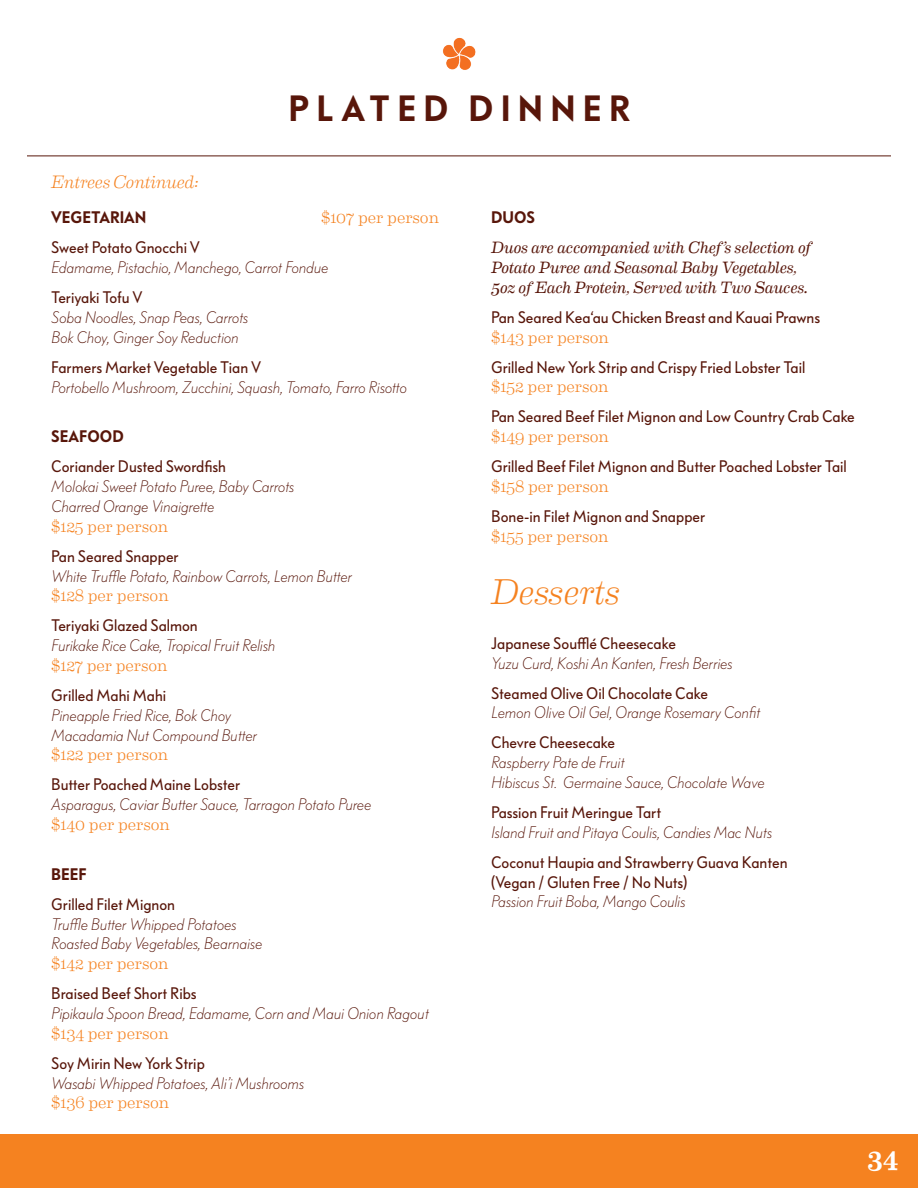
<style>
.page{position:relative;width:918px;height:1188px;background:#fff}
.page>*{position:absolute;margin:0;border:0;box-sizing:border-box;transform-origin:0 0}
.t1{font:600 36px "Bauer Grotesk Pro";letter-spacing:.2em;color:#58160a}
.t2{font:italic 300 36px "Eames Century Modern";letter-spacing:-.025em;color:#f58220}
.t3{font:500 27px "Eames Century Modern";color:#fff}
.t4{font:italic 300 18px "Eames Century Modern";letter-spacing:-.015em;color:#f58220}
.t5{font:italic 300 16.5px/19.8px "Bauer Grotesk Pro";color:#58160a}
.t6{font:16.5px "Bauer Grotesk Pro";color:#58160a}
.t7{font:300 16.5px "Eames Century Modern";letter-spacing:-.005em;color:#f58220}
.t8{font:italic 16.5px/30px "Eames Century Modern";letter-spacing:-.005em;color:#58160a}
.t9{font:600 16.5px "Bauer Grotesk Pro";color:#58160a}
.s1{font-family:"Eames Century Modern";font-style:normal;color:#f58220}
.s2{font-family:"Bauer Grotesk Pro";font-weight:600;font-style:normal}
</style>
<div class="page">
<div style="left:1px;top:1135px;width:916px;height:52px;background:#f58220"></div>
<div style="left:0;top:1134px;width:918px;height:54px;border:2px solid #f58220"></div>
<img style="left:443px;top:37px;width:33px;height:33px">
<hr style="left:27px;top:156px;width:864px;height:1px;background:#58160a">
<p class="t1" style="left:288px;top:81px;width:343px">PLATED DINNER</p>
<p class="t4" style="left:51px;top:169px;width:149px">Entrees Continued:</p>
<p class="t9" style="left:51px;top:205px;width:97px">VEGETARIAN</p>
<p class="t7" style="left:321px;top:205px;width:119px">$107 per person</p>
<p class="t6" style="left:51px;top:235px;width:150px">Sweet Potato Gnocchi V</p>
<p class="t5" style="left:51px;top:257px;width:279px">Edamame, Pistachio, Manchego, Carrot Fondue</p>
<p class="t6" style="left:51px;top:285px;width:93px">Teriyaki Tofu V</p>
<p class="t5" style="left:51px;top:306px;width:198px">Soba Noodles, Snap Peas, Carrots<br>Bok Choy, Ginger Soy Reduction</p>
<p class="t6" style="left:51px;top:355px;width:211px">Farmers Market Vegetable Tian V</p>
<p class="t5" style="left:51px;top:376px;width:357px">Portobello Mushroom, Zucchini, Squash, Tomato, Farro Risotto</p>
<p class="t9" style="left:51px;top:424px;width:74px">SEAFOOD</p>
<p class="t6" style="left:51px;top:454px;width:176px">Coriander Dusted Swordfish</p>
<p class="t5" style="left:51px;top:476px;width:244px">Molokai Sweet Potato Puree, Baby Carrots<br>Charred Orange Vinaigrette<br><span class="s1">$125 per person</span></p>
<p class="t6" style="left:51px;top:544px;width:129px">Pan Seared Snapper</p>
<p class="t5" style="left:51px;top:565px;width:302px">White Truffle Potato, Rainbow Carrots, Lemon Butter</p>
<p class="t7" style="left:51px;top:583px;width:119px">$128 per person</p>
<p class="t6" style="left:51px;top:613px;width:148px">Teriyaki Glazed Salmon</p>
<p class="t5" style="left:51px;top:635px;width:225px">Furikake Rice Cake, Tropical Fruit Relish</p>
<p class="t7" style="left:51px;top:653px;width:118px">$127 per person</p>
<p class="t6" style="left:51px;top:683px;width:116px">Grilled Mahi Mahi</p>
<p class="t5" style="left:51px;top:704px;width:207px">Pineapple Fried Rice, Bok Choy<br>Macadamia Nut Compound Butter <span class="s1">$122 per person</span></p>
<p class="t6" style="left:51px;top:772px;width:190px">Butter Poached Maine Lobster</p>
<p class="t5" style="left:51px;top:794px;width:321px">Asparagus, Caviar Butter Sauce, Tarragon Potato Puree</p>
<p class="t7" style="left:51px;top:812px;width:120px">$140 per person</p>
<p class="t9" style="left:51px;top:861px;width:37px">BEEF</p>
<p class="t6" style="left:51px;top:892px;width:125px">Grilled Filet Mignon</p>
<p class="t5" style="left:51px;top:913px;width:212px">Truffle Butter Whipped Potatoes<br>Roasted Baby Vegetables, Bearnaise <span class="s1">$142 per person</span></p>
<p class="t6" style="left:51px;top:981px;width:147px">Braised Beef Short Ribs</p>
<p class="t5" style="left:51px;top:1002px;width:379px">Pipikaula Spoon Bread, Edamame, Corn and Maui Onion Ragout</p>
<p class="t7" style="left:51px;top:1021px;width:119px">$134 per person</p>
<p class="t6" style="left:51px;top:1051px;width:155px">Soy Mirin New York Strip</p>
<p class="t5" style="left:51px;top:1072px;width:254px">Wasabi Whipped Potatoes, Ali’i Mushrooms</p>
<p class="t7" style="left:51px;top:1090px;width:120px">$136 per person</p>
<p class="t8" style="left:491px;top:201px;width:322px"><span class="s2">DUOS<br></span>Duos are accompanied with Chef’s selection of</p>
<p class="t8" style="left:491px;top:251px;width:308px">Potato Puree and Seasonal Baby Vegetables,</p>
<p class="t8" style="left:491px;top:271px;width:318px">5oz of Each Protein, Served with Two Sauces.</p>
<p class="t6" style="left:491px;top:305px;width:331px">Pan Seared Kea‘au Chicken Breast and Kauai Prawns</p>
<p class="t7" style="left:491px;top:325px;width:119px">$143 per person</p>
<p class="t6" style="left:491px;top:354px;width:316px">Grilled New York Strip and Crispy Fried Lobster Tail</p>
<p class="t7" style="left:491px;top:374px;width:119px">$152 per person</p>
<p class="t6" style="left:491px;top:404px;width:365px">Pan Seared Beef Filet Mignon and Low Country Crab Cake</p>
<p class="t7" style="left:491px;top:424px;width:120px">$149 per person</p>
<p class="t6" style="left:491px;top:454px;width:357px">Grilled Beef Filet Mignon and Butter Poached Lobster Tail</p>
<p class="t7" style="left:491px;top:474px;width:120px">$158 per person</p>
<p class="t6" style="left:491px;top:504px;width:216px">Bone-in Filet Mignon and Snapper</p>
<p class="t7" style="left:491px;top:524px;width:119px">$155 per person</p>
<p class="t2" style="left:491px;top:565px;width:130px">Desserts</p>
<p class="t6" style="left:491px;top:631px;width:186px">Japanese Soufflé Cheesecake</p>
<p class="t5" style="left:491px;top:652px;width:243px">Yuzu Curd, Koshi An Kanten, Fresh Berries</p>
<p class="t6" style="left:491px;top:680px;width:218px">Steamed Olive Oil Chocolate Cake</p>
<p class="t5" style="left:491px;top:702px;width:271px">Lemon Olive Oil Gel, Orange Rosemary Confit</p>
<p class="t6" style="left:491px;top:730px;width:125px">Chevre Cheesecake</p>
<p class="t5" style="left:491px;top:752px;width:275px">Raspberry Pate de Fruit<br>Hibiscus St. Germaine Sauce, Chocolate Wave</p>
<p class="t6" style="left:491px;top:800px;width:172px">Passion Fruit Meringue Tart</p>
<p class="t5" style="left:491px;top:821px;width:282px">Island Fruit and Pitaya Coulis, Candies Mac Nuts</p>
<p class="t6" style="left:491px;top:850px;width:298px">Coconut Haupia and Strawberry Guava Kanten</p>
<p class="t6" style="left:491px;top:869px;width:198px">(Vegan / Gluten Free / No Nuts)</p>
<p class="t5" style="left:491px;top:891px;width:196px">Passion Fruit Boba, Mango Coulis</p>
<p class="t3" style="left:867px;top:1137px;width:33px">34</p>
</div>
